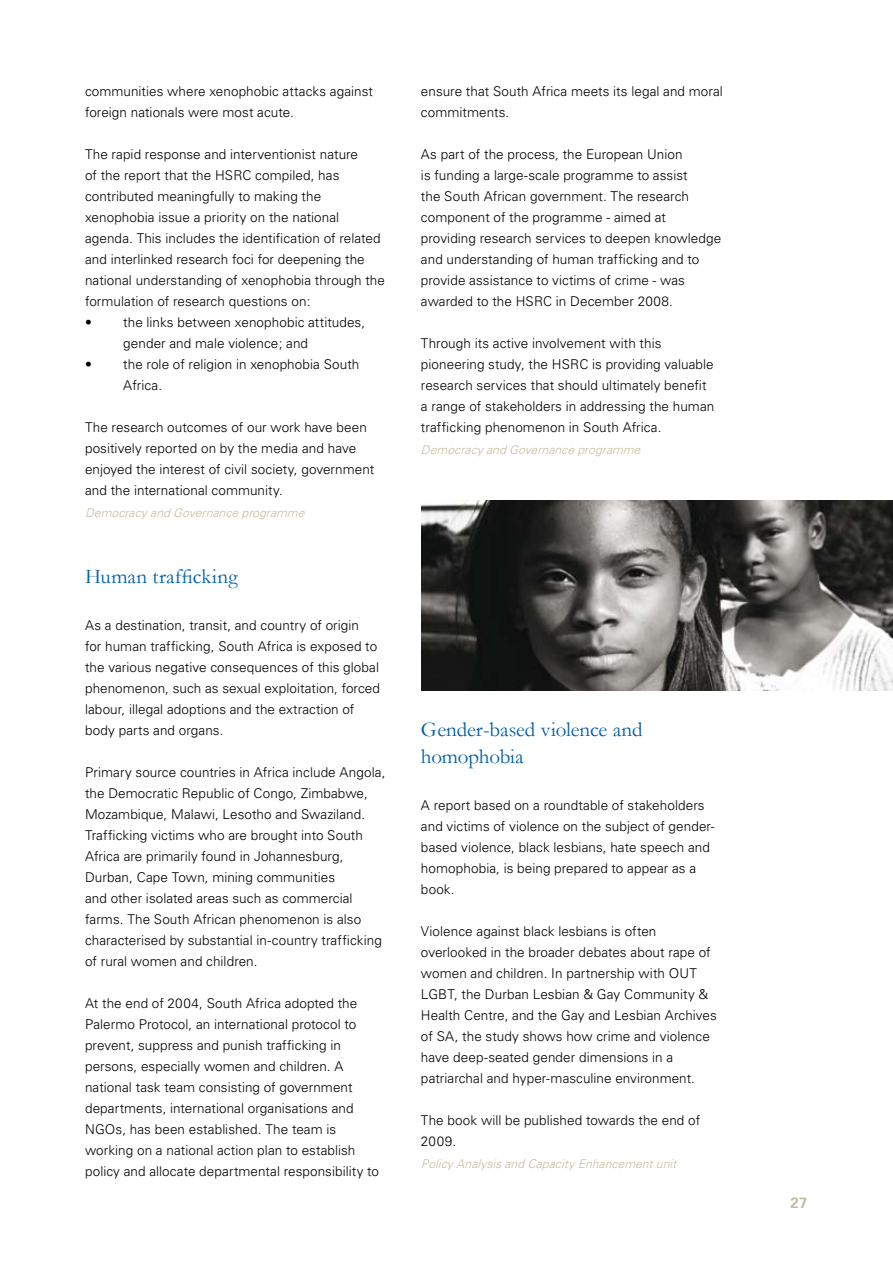
<style>
.page{position:relative;width:893px;height:1263px;background:#fff}
.page>*{position:absolute;margin:0;border:0;box-sizing:border-box;transform-origin:0 0}
.t1{font:21px/27px "Garamond";color:#005ea8}
.t2{font:700 15px "Univers";color:#c5bb9a}
.t3{font:300 13.5px/21px "Univers";letter-spacing:.005em;color:#000}
.t4{font:italic 300 12px "Univers";color:#c5bb9a}
</style>
<div class="page">
<img style="left:422px;top:500px;width:471px;height:190px">
<p class="t3" style="left:85px;top:80px;width:289px">communities where xenophobic attacks against foreign nationals were most acute.</p>
<p class="t3" style="left:85px;top:143px;width:301px">The rapid response and interventionist nature<br>of the report that the HSRC compiled, has contributed meaningfully to making the xenophobia issue a priority on the national agenda. This includes the identification of related and interlinked research foci for deepening the national understanding of xenophobia through the formulation of research questions on:</p>
<p class="t3" style="left:123px;top:312px;width:243px;text-indent:-38px">• the links between xenophobic attitudes, gender and male violence; and</p>
<p class="t3" style="left:123px;top:354px;width:238px;text-indent:-38px">• the role of religion in xenophobia South<br>Africa.</p>
<p class="t3" style="left:85px;top:417px;width:291px">The research outcomes of our work have been positively reported on by the media and have enjoyed the interest of civil society, government and the international community.</p>
<p class="t4" style="left:85px;top:506px;width:225px">DemocracyandGovernanceprogramme</p>
<h1 class="t1" style="left:85px;top:563px;width:154px">Human trafficking</h1>
<p class="t3" style="left:85px;top:614px;width:297px">As a destination, transit, and country of origin<br>for human trafficking, South Africa is exposed to the various negative consequences of this global phenomenon, such as sexual exploitation, forced labour, illegal adoptions and the extraction of body parts and organs.</p>
<p class="t3" style="left:85px;top:761px;width:302px">Primary source countries in Africa include Angola, the Democratic Republic of Congo, Zimbabwe, Mozambique, Malawi, Lesotho and Swaziland.<br>Trafficking victims who are brought into South Africa are primarily found in Johannesburg, Durban, Cape Town, mining communities<br>and other isolated areas such as commercial farms. The South African phenomenon is also characterised by substantial in-country trafficking of rural women and children.</p>
<p class="t3" style="left:85px;top:993px;width:295px">At the end of 2004, South Africa adopted the Palermo Protocol, an international protocol to prevent, suppress and punish trafficking in persons, especially women and children. A national task team consisting of government departments, international organisations and NGOs, has been established. The team is working on a national action plan to establish policy and allocate departmental responsibility to</p>
<p class="t3" style="left:421px;top:81px;width:303px">ensure that South Africa meets its legal and moral commitments.</p>
<p class="t3" style="left:421px;top:144px;width:302px">As part of the process, the European Union<br>is funding a large-scale programme to assist<br>the South African government. The research component of the programme - aimed at providing research services to deepen knowledge and understanding of human trafficking and to provide assistance to victims of crime - was awarded to the HSRC in December 2008.</p>
<p class="t3" style="left:421px;top:333px;width:295px">Through its active involvement with this pioneering study, the HSRC is providing valuable research services that should ultimately benefit a range of stakeholders in addressing the human trafficking phenomenon in South Africa.</p>
<p class="t4" style="left:421px;top:443px;width:225px">DemocracyandGovernanceprogramme</p>
<h1 class="t1" style="left:421px;top:716px;width:223px">Gender-based violence and homophobia</h1>
<p class="t3" style="left:421px;top:794px;width:295px">A report based on a roundtable of stakeholders and victims of violence on the subject of gender&shy;based violence, black lesbians, hate speech and homophobia, is being prepared to appear as a book.</p>
<p class="t3" style="left:421px;top:921px;width:297px">Violence against black lesbians is often overlooked in the broader debates about rape of women and children. In partnership with OUT LGBT, the Durban Lesbian &amp; Gay Community &amp; Health Centre, and the Gay and Lesbian Archives of SA, the study shows how crime and violence have deep-seated gender dimensions in a patriarchal and hyper-masculine environment.</p>
<p class="t3" style="left:421px;top:1110px;width:281px">The book will be published towards the end of<br>2009.</p>
<p class="t4" style="left:421px;top:1157px;width:261px">PolicyAnalysisandCapacityEnhancementunit</p>
<p class="t2" style="left:791px;top:1194px;width:18px">27</p>
</div>
